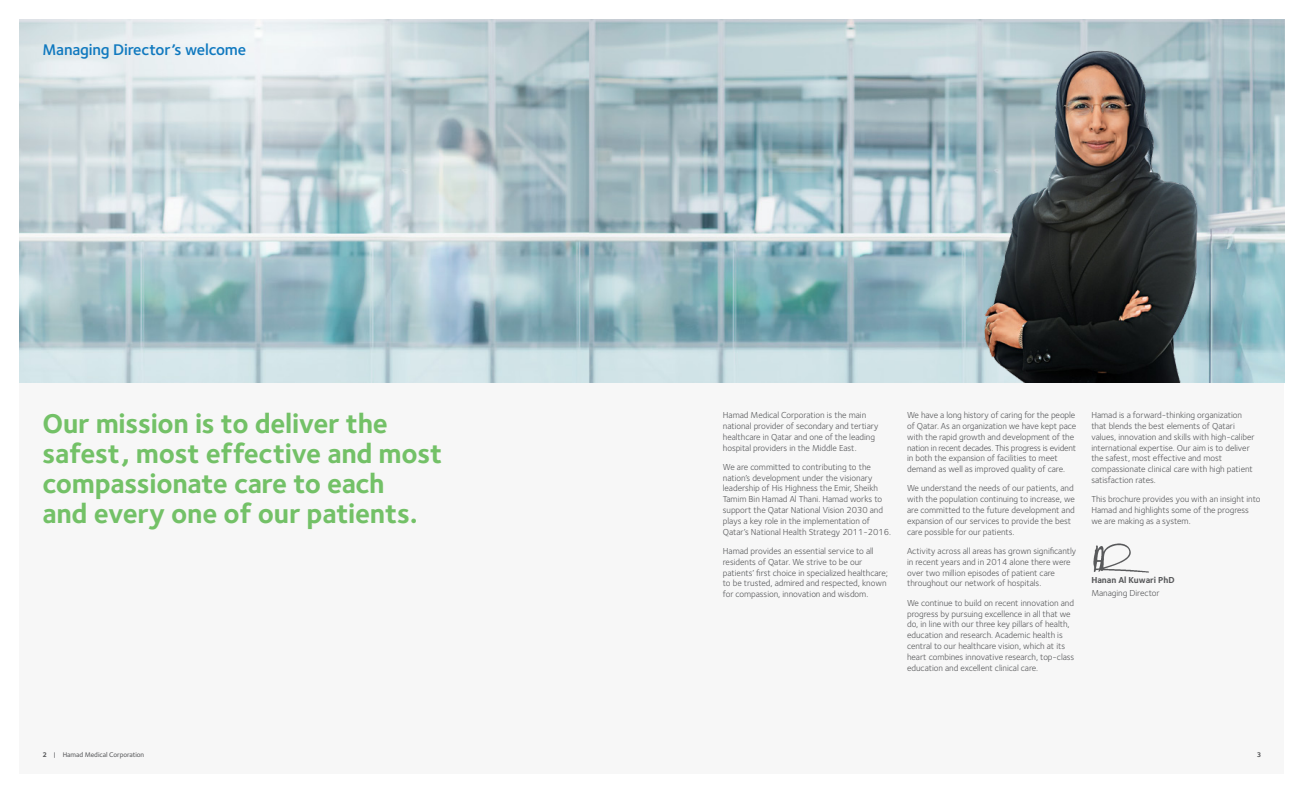
<style>
.page{position:relative;width:1304px;height:794px;background:#fff}
.page>*{position:absolute;margin:0;border:0;box-sizing:border-box;transform-origin:0 0}
.t1{font:700 28px/30px "Foundry Sterling";letter-spacing:-.01em;color:#73c167}
.t2{font:600 16px "Foundry Sterling";letter-spacing:-.01em;color:#1079bf}
.t3{font:9px/10.8px "Foundry Sterling";letter-spacing:-.005em;color:#58595b}
.t4{font:700 9px "Foundry Sterling";letter-spacing:-.005em;color:#58595b}
.t5{font:500 7px "Foundry Sterling";letter-spacing:-.005em;color:#58595b}
.t6{font:700 7px "Foundry Sterling";color:#58595b}
.s1{font-weight:700}
</style>
<div class="page">
<div style="left:20px;top:20px;width:1264px;height:754px;background:#f7f7f7"></div>
<img style="left:20px;top:20px;width:1264px;height:363px">
<img style="left:948px;top:43px;width:279px;height:340px">
<img style="left:1093px;top:543px;width:56px;height:30px">
<h2 class="t2" style="left:43px;top:40px;width:205px">Managing Director’s welcome</h2>
<h1 class="t1" style="left:43px;top:408px;width:401px">Our mission is to deliver the safest, most effective and most compassionate care to each<br>and every one of our patients.</h1>
<p class="t3" style="left:723px;top:409px;width:157px">Hamad Medical Corporation is the main national provider of secondary and tertiary healthcare in Qatar and one of the leading hospital providers in the Middle East.</p>
<p class="t3" style="left:723px;top:461px;width:170px">We are committed to contributing to the nation’s development under the visionary leadership of His Highness the Emir, Sheikh Tamim Bin Hamad Al Thani. Hamad works to support the Qatar National Vision 2030 and plays a key role in the implementation of Qatar’s National Health Strategy 2011-2016.</p>
<p class="t3" style="left:723px;top:545px;width:167px">Hamad provides an essential service to all residents of Qatar. We strive to be our patients’ first choice in specialized healthcare; to be trusted, admired and respected, known for compassion, innovation and wisdom.</p>
<p class="t3" style="left:907px;top:409px;width:171px">We have a long history of caring for the people of Qatar. As an organization we have kept pace with the rapid growth and development of the nation in recent decades. This progress is evident in both the expansion of facilities to meet demand as well as improved quality of care.</p>
<p class="t3" style="left:907px;top:483px;width:169px">We understand the needs of our patients, and with the population continuing to increase, we are committed to the future development and expansion of our services to provide the best care possible for our patients.</p>
<p class="t3" style="left:907px;top:545px;width:171px">Activity across all areas has grown significantly in recent years and in 2014 alone there were over two million episodes of patient care throughout our network of hospitals.</p>
<p class="t3" style="left:907px;top:597px;width:169px">We continue to build on recent innovation and progress by pursuing excellence in all that we do, in line with our three key pillars of health, education and research. Academic health is central to our healthcare vision, which at its heart combines innovative research, top-class education and excellent clinical care.</p>
<p class="t3" style="left:1091px;top:409px;width:165px">Hamad is a forward-thinking organization that blends the best elements of Qatari values, innovation and skills with high-caliber international expertise. Our aim is to deliver the safest, most effective and most compassionate clinical care with high patient satisfaction rates.</p>
<p class="t3" style="left:1091px;top:494px;width:171px">This brochure provides you with an insight into<br>Hamad and highlights some of the progress we are making as a system.</p>
<p class="t4" style="left:1091px;top:574px;width:85px">Hanan Al Kuwari PhD</p>
<p class="t3" style="left:1091px;top:588px;width:70px">Managing Director</p>
<p class="t5" style="left:43px;top:750px;width:103px"><span class="s1">2</span> | Hamad Medical Corporation</p>
<p class="t6" style="left:1257px;top:750px;width:6px">3</p>
</div>
